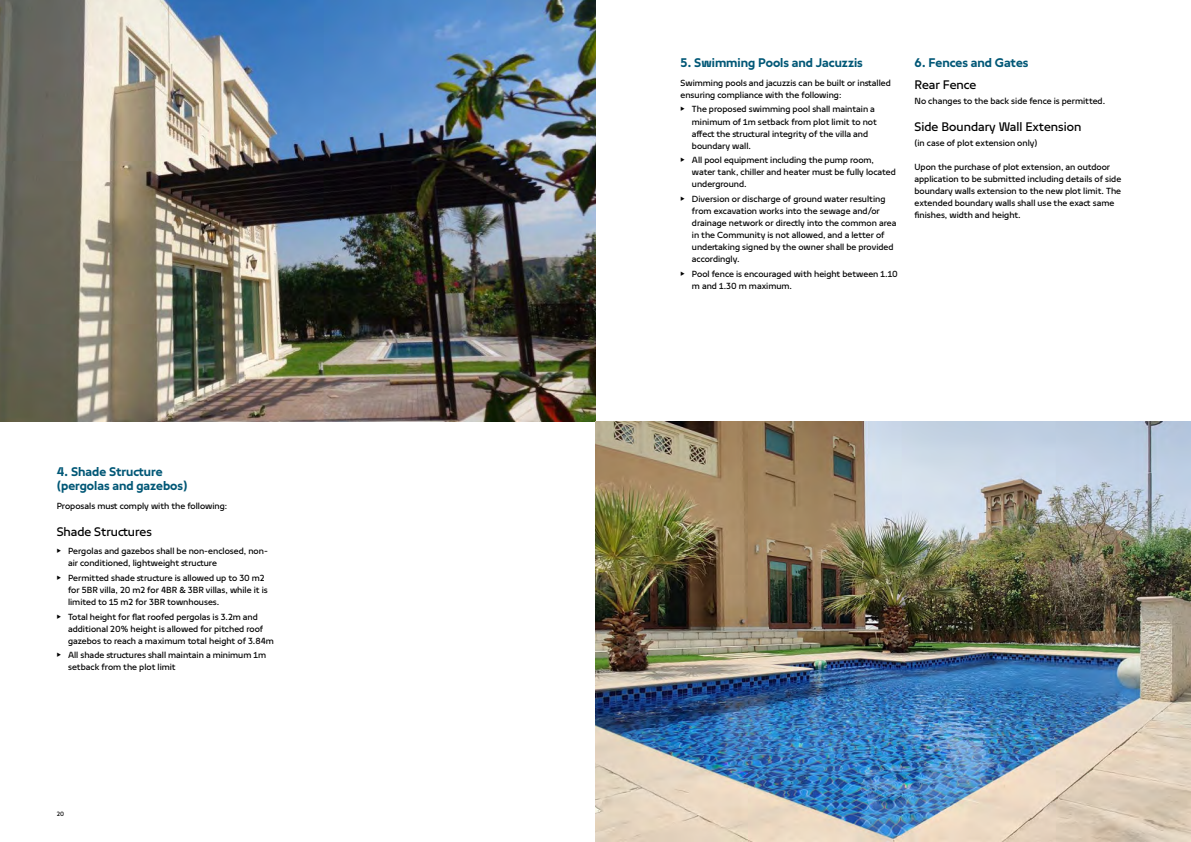
<style>
.page{position:relative;width:1191px;height:842px;background:#fff}
.page>*{position:absolute;margin:0;border:0;box-sizing:border-box;transform-origin:0 0}
.t1{font:700 14px/14px "Nakheel Text";color:#005776}
.t2{font:14px "Nakheel Text";color:#000}
.t3{font:10px/12px "Nakheel Text";color:#000}
.t4{font:7px "Nakheel Text";color:#000}
</style>
<div class="page">
<img style="left:0;top:0;width:595px;height:421px">
<img style="left:595px;top:421px;width:596px;height:421px">
<h1 class="t1" style="left:57px;top:464px;width:132px">4. Shade Structure (pergolas and gazebos)</h1>
<p class="t3" style="left:57px;top:499px;width:172px">Proposals must comply with the following:</p>
<h1 class="t2" style="left:57px;top:522px;width:97px">Shade Structures</h1>
<p class="t3" style="left:68px;top:545px;width:201px;text-indent:-11px">▶ Pergolas and gazebos shall be non-enclosed, non&shy;air conditioned, lightweight structure</p>
<p class="t3" style="left:68px;top:571px;width:201px;text-indent:-11px">▶ Permitted shade structure is allowed up to 30 m2 for 5BR villa, 20 m2 for 4BR &amp; 3BR villas, while it is limited to 15 m2 for 3BR townhouses.</p>
<p class="t3" style="left:68px;top:610px;width:207px;text-indent:-11px">▶ Total height for flat roofed pergolas is 3.2m and additional 20% height is allowed for pitched roof gazebos to reach a maximum total height of 3.84m</p>
<p class="t3" style="left:68px;top:649px;width:200px;text-indent:-11px">▶ All shade structures shall maintain a minimum 1m setback from the plot limit</p>
<p class="t4" style="left:57px;top:809px;width:9px">20</p>
<h1 class="t1" style="left:680px;top:55px;width:184px">5. Swimming Pools and Jacuzzis</h1>
<p class="t3" style="left:680px;top:76px;width:212px">Swimming pools and jacuzzis can be built or installed ensuring compliance with the following:</p>
<p class="t3" style="left:692px;top:103px;width:186px;text-indent:-11px">▶ The proposed swimming pool shall maintain a minimum of 1m setback from plot limit to not affect the structural integrity of the villa and boundary wall.</p>
<p class="t3" style="left:692px;top:154px;width:205px;text-indent:-11px">▶ All pool equipment including the pump room, water tank, chiller and heater must be fully located underground.</p>
<p class="t3" style="left:692px;top:193px;width:206px;text-indent:-11px">▶ Diversion or discharge of ground water resulting from excavation works into the sewage and/or drainage network or directly into the common area in the Community is not allowed, and a letter of undertaking signed by the owner shall be provided accordingly.</p>
<p class="t3" style="left:692px;top:268px;width:207px;text-indent:-11px">▶ Pool fence is encouraged with height between 1.10 m and 1.30 m maximum.</p>
<h1 class="t1" style="left:914px;top:55px;width:115px">6. Fences and Gates</h1>
<h1 class="t2" style="left:914px;top:75px;width:63px">Rear Fence</h1>
<p class="t3" style="left:914px;top:95px;width:192px">No changes to the back side fence is permitted.</p>
<h1 class="t2" style="left:914px;top:117px;width:168px">Side Boundary Wall Extension</h1>
<p class="t3" style="left:914px;top:137px;width:124px">(in case of plot extension only)</p>
<p class="t3" style="left:914px;top:161px;width:208px">Upon the purchase of plot extension, an outdoor application to be submitted including details of side boundary walls extension to the new plot limit. The extended boundary walls shall use the exact same finishes, width and height.</p>
</div>
